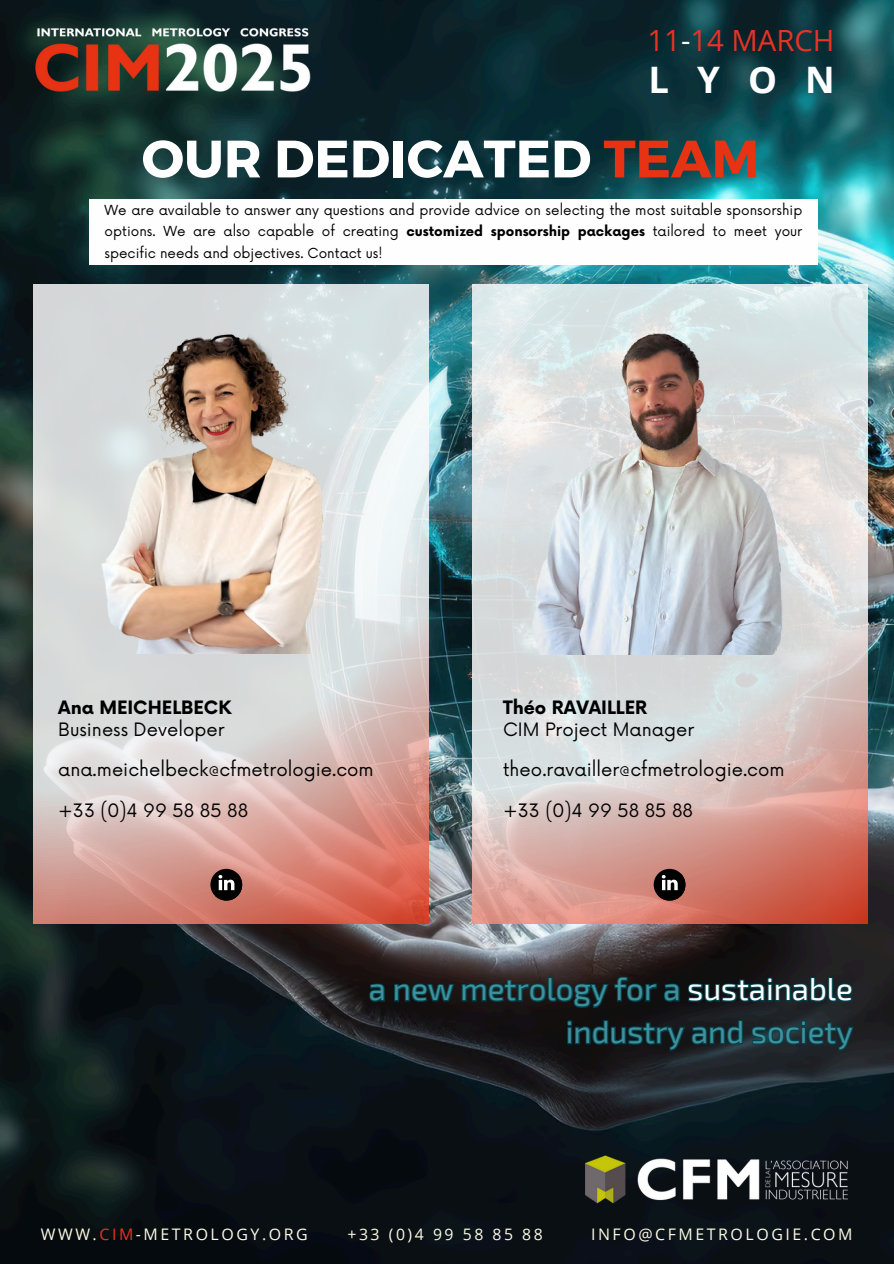
<style>
.page{position:relative;width:894px;height:1264px;background:#fff}
.page>*{position:absolute;margin:0;border:0;box-sizing:border-box;transform-origin:0 0}
.t1{font:700 52.5px "Montserrat";color:#fff}
.t2{font:700 36.45px "Open Sans";color:#fff}
.t3{font:31.2px/42.8px "Exo 2";color:#42909b;text-align:right}
.t4{font:29.25px "Open Sans";color:#e73324}
.t5{font:18px/21.3px "Now";color:#000}
.t6{font:15.9px "Open Sans";letter-spacing:.16em;color:#fbfbe4}
.t7{font:15.75px "Open Sans";letter-spacing:.16em;color:#fbfbe4}
.t8{font:13.5px/21.3px "Now";color:#000;text-align:justify}
.s1{color:#fff}
.s2{color:#e73213}
.s3{font-weight:700}
.s4{color:#e73323}
</style>
<div class="page">
<img style="left:0;top:0;width:893px;height:1263px">
<img style="left:3px;top:17px;width:341px;height:91px">
<svg style="left:33px;top:285px;width:395px;height:638px"></svg>
<img style="left:58px;top:289px;width:317px;height:365px">
<svg style="left:472px;top:285px;width:395px;height:638px"></svg>
<img style="left:503px;top:310px;width:334px;height:345px">
<svg style="left:653px;top:868px;width:32px;height:32px"></svg>
<svg style="left:658px;top:873px;width:28px;height:29px"></svg>
<svg style="left:210px;top:868px;width:32px;height:32px"></svg>
<svg style="left:215px;top:873px;width:29px;height:29px"></svg>
<img style="left:585px;top:1150px;width:266px;height:67px">
<div style="left:89px;top:199px;width:728px;height:66px;background:#fefefe"></div>
<svg style="left:367px;top:975px;width:486px;height:34px"></svg>
<svg style="left:565px;top:1018px;width:290px;height:33px"></svg>
<p class="t4" style="left:647px;top:20px;width:188px">11<span class="s1">-</span>14 MARCH</p>
<h5 class="t2" style="left:648px;top:54px;width:188px">LYON</h5>
<p class="t1" style="left:142px;top:125px;width:619px">OUR DEDICATED <span class="s2">TEAM</span></p>
<p class="t8" style="left:104px;top:200px;width:699px">We are available to answer any questions and provide advice on selecting the most suitable sponsorship options. We are also capable of creating <span class="s3">customized sponsorship packages</span> tailored to meet your specific needs and objectives. Contact us!</p>
<p class="t5" style="left:58px;top:698px;width:175px"><span class="s3">Ana MEICHELBECK<br></span>Business Developer</p>
<p class="t5" style="left:58px;top:760px;width:317px">ana.meichelbeck@cfmetrologie.com</p>
<h5 class="t5" style="left:58px;top:800px;width:191px">+33 (0)4 99 58 85 88</h5>
<h5 class="t5" style="left:503px;top:698px;width:192px"><span class="s3">Théo RAVAILLER<br></span>CIM Project Manager</h5>
<h5 class="t5" style="left:503px;top:760px;width:283px">theo.ravailler@cfmetrologie.com</h5>
<p class="t5" style="left:503px;top:800px;width:191px">+33 (0)4 99 58 85 88</p>
<h4 class="t3" style="left:369px;top:966px;width:485px">a new metrology for a <span class="s1">sustainable </span>industry and society</h4>
<h5 class="t6" style="left:41px;top:1223px;width:268px">WWW.<span class="s4">CIM</span>-METROLOGY.ORG</h5>
<h5 class="t7" style="left:347px;top:1222px;width:197px">+33 (0)4 99 58 85 88</h5>
<h5 class="t6" style="left:591px;top:1223px;width:263px">INFO@CFMETROLOGIE.COM</h5>
</div>
